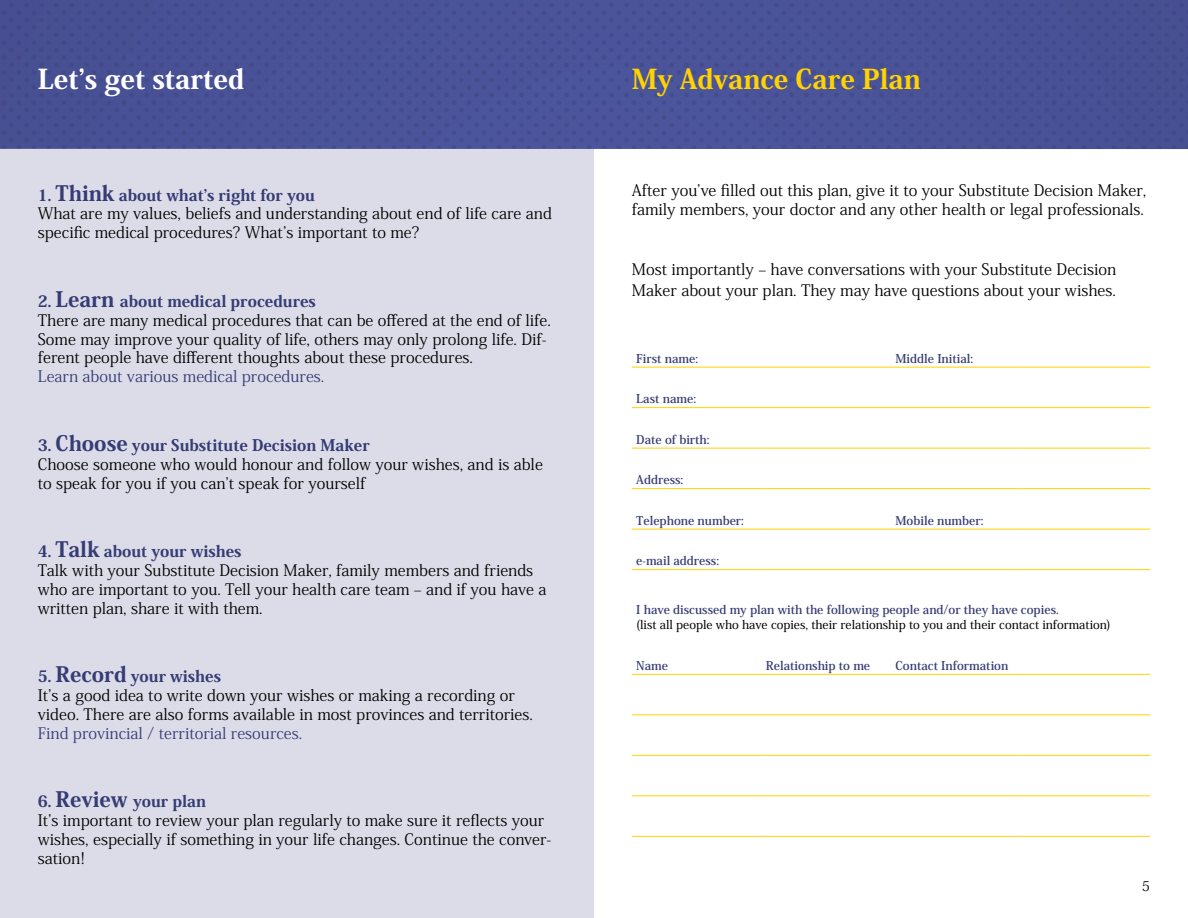
<style>
.page{position:relative;width:1188px;height:918px;background:#fff}
.page>*{position:absolute;margin:0;border:0;box-sizing:border-box;transform-origin:0 0}
.Body_Copy{font:800 27px "Koz Min Pro";color:#ffd200}
.Body_Copy-2{font:800 27px "Koz Min Pro";color:#fff}
.t1{font:15.75px/18.9px "Koz Min Pro";color:#000}
.t2{font:800 15.75px "Koz Min Pro";color:#363c74}
.t3{font:15.75px "Koz Min Pro";color:#363c74}
.t4{font:13.5px "Koz Min Pro";color:#000}
.Body_Copy-3{font:700 12px "Koz Min Pro";color:#363c74}
.Body_Copy-4{font:500 12px "Koz Min Pro";color:#000}
.s1{font-size:21px}
</style>
<div class="page">
<div style="left:0;top:0;width:594px;height:918px;background:#dcdce9"></div>
<div style="left:0;top:0;width:848px;height:88px;background:#4a5397"></div>
<div style="left:0;top:88px;width:847px;height:60px;background:#4a5399"></div>
<div style="left:847px;top:0;width:341px;height:88px;background:#485195"></div>
<div style="left:847px;top:88px;width:341px;height:60px;background:#485195"></div>
<hr style="left:632px;top:367px;width:129px;height:1px;background:#ffd200">
<hr style="left:761px;top:367px;width:130px;height:1px;background:#ffd200">
<hr style="left:891px;top:367px;width:130px;height:1px;background:#ffd200">
<hr style="left:1021px;top:367px;width:129px;height:1px;background:#ffd200">
<hr style="left:632px;top:407px;width:129px;height:1px;background:#ffd200">
<hr style="left:761px;top:407px;width:130px;height:1px;background:#ffd200">
<hr style="left:891px;top:407px;width:130px;height:1px;background:#ffd200">
<hr style="left:1021px;top:407px;width:129px;height:1px;background:#ffd200">
<hr style="left:632px;top:448px;width:129px;height:1px;background:#ffd200">
<hr style="left:761px;top:448px;width:130px;height:1px;background:#ffd200">
<hr style="left:891px;top:448px;width:130px;height:1px;background:#ffd200">
<hr style="left:1021px;top:448px;width:129px;height:1px;background:#ffd200">
<hr style="left:632px;top:488px;width:129px;height:1px;background:#ffd200">
<hr style="left:761px;top:488px;width:130px;height:1px;background:#ffd200">
<hr style="left:891px;top:488px;width:130px;height:1px;background:#ffd200">
<hr style="left:1021px;top:488px;width:129px;height:1px;background:#ffd200">
<hr style="left:632px;top:529px;width:129px;height:1px;background:#ffd200">
<hr style="left:761px;top:529px;width:130px;height:1px;background:#ffd200">
<hr style="left:891px;top:529px;width:130px;height:1px;background:#ffd200">
<hr style="left:1021px;top:529px;width:129px;height:1px;background:#ffd200">
<hr style="left:632px;top:569px;width:129px;height:1px;background:#ffd200">
<hr style="left:761px;top:569px;width:130px;height:1px;background:#ffd200">
<hr style="left:891px;top:569px;width:130px;height:1px;background:#ffd200">
<hr style="left:1021px;top:569px;width:129px;height:1px;background:#ffd200">
<hr style="left:632px;top:674px;width:129px;height:1px;background:#ffd200">
<hr style="left:761px;top:674px;width:130px;height:1px;background:#ffd200">
<hr style="left:891px;top:674px;width:130px;height:1px;background:#ffd200">
<hr style="left:1021px;top:674px;width:129px;height:1px;background:#ffd200">
<hr style="left:632px;top:715px;width:129px;height:1px;background:#ffd200">
<hr style="left:761px;top:715px;width:130px;height:1px;background:#ffd200">
<hr style="left:891px;top:715px;width:130px;height:1px;background:#ffd200">
<hr style="left:1021px;top:715px;width:129px;height:1px;background:#ffd200">
<hr style="left:632px;top:755px;width:129px;height:1px;background:#ffd200">
<hr style="left:761px;top:755px;width:130px;height:1px;background:#ffd200">
<hr style="left:891px;top:755px;width:130px;height:1px;background:#ffd200">
<hr style="left:1021px;top:755px;width:129px;height:1px;background:#ffd200">
<hr style="left:632px;top:796px;width:129px;height:1px;background:#ffd200">
<hr style="left:761px;top:796px;width:130px;height:1px;background:#ffd200">
<hr style="left:891px;top:796px;width:130px;height:1px;background:#ffd200">
<hr style="left:1021px;top:796px;width:129px;height:1px;background:#ffd200">
<hr style="left:632px;top:836px;width:129px;height:1px;background:#ffd200">
<hr style="left:761px;top:836px;width:130px;height:1px;background:#ffd200">
<hr style="left:891px;top:836px;width:130px;height:1px;background:#ffd200">
<hr style="left:1021px;top:836px;width:129px;height:1px;background:#ffd200">
<p class="Body_Copy-2" style="left:38px;top:59px;width:208px">Let’s get started</p>
<p class="Body_Copy" style="left:632px;top:59px;width:290px">My Advance Care Plan</p>
<p class="t2" style="left:38px;top:183px;width:279px">1. <span class="s1">Think</span> about what’s right for you</p>
<p class="t1" style="left:38px;top:204px;width:516px">What are my values, beliefs and understanding about end of life care and specific medical procedures? What’s important to me?</p>
<p class="t2" style="left:38px;top:289px;width:280px">2. <span class="s1">Learn</span> about medical procedures</p>
<p class="t1" style="left:38px;top:310px;width:515px">There are many medical procedures that can be offered at the end of life.<br>Some may improve your quality of life, others may only prolong life. Dif&shy;ferent people have different thoughts about these procedures.</p>
<p class="t3" style="left:38px;top:365px;width:288px">Learn about various medical procedures.</p>
<p class="t2" style="left:38px;top:433px;width:334px">3. <span class="s1">Choose</span> your Substitute Decision Maker</p>
<p class="t1" style="left:38px;top:454px;width:507px">Choose someone who would honour and follow your wishes, and is able to speak for you if you can’t speak for yourself</p>
<p class="t2" style="left:38px;top:539px;width:205px">4. <span class="s1">Talk</span> about your wishes</p>
<p class="t1" style="left:38px;top:560px;width:510px">Talk with your Substitute Decision Maker, family members and friends who are important to you. Tell your health care team – and if you have a written plan, share it with them.</p>
<p class="t2" style="left:38px;top:665px;width:185px">5. <span class="s1">Record</span> your wishes</p>
<p class="t1" style="left:38px;top:685px;width:497px">It’s a good idea to write down your wishes or making a recording or video. There are also forms available in most provinces and territories.</p>
<p class="t3" style="left:38px;top:722px;width:266px">Find provincial / territorial resources.</p>
<p class="t2" style="left:38px;top:790px;width:170px">6. <span class="s1">Review</span> your plan</p>
<p class="t1" style="left:38px;top:810px;width:515px">It’s important to review your plan regularly to make sure it reflects your wishes, especially if something in your life changes. Continue the conver&shy;sation!</p>
<p class="t1" style="left:632px;top:180px;width:516px">After you’ve filled out this plan, give it to your Substitute Decision Maker, family members, your doctor and any other health or legal professionals.</p>
<p class="t1" style="left:632px;top:257px;width:486px;line-height:21.6px">Most importantly – have conversations with your Substitute Decision<br>Maker about your plan. They may have questions about your wishes.</p>
<p class="Body_Copy-3" style="left:636px;top:349px;width:63px">First name:</p>
<p class="Body_Copy-3" style="left:895px;top:349px;width:79px">Middle Initial:</p>
<p class="Body_Copy-3" style="left:636px;top:390px;width:61px">Last name:</p>
<p class="Body_Copy-3" style="left:636px;top:430px;width:75px">Date of birth:</p>
<p class="Body_Copy-3" style="left:636px;top:471px;width:48px">Address:</p>
<p class="Body_Copy-3" style="left:636px;top:511px;width:109px">Telephone number:</p>
<p class="Body_Copy-3" style="left:895px;top:511px;width:89px">Mobile number:</p>
<p class="Body_Copy-3" style="left:636px;top:552px;width:84px">e-mail address:</p>
<p class="Body_Copy-3" style="left:636px;top:601px;width:424px">I have discussed my plan with the following people and/or they have copies.</p>
<p class="Body_Copy-4" style="left:636px;top:616px;width:476px">(list all people who have copies, their relationship to you and their contact information)</p>
<p class="Body_Copy-3" style="left:636px;top:657px;width:33px">Name</p>
<p class="Body_Copy-3" style="left:766px;top:657px;width:106px">Relationship to me</p>
<p class="Body_Copy-3" style="left:895px;top:657px;width:114px">Contact Information</p>
<p class="t4" style="left:1142px;top:876px;width:10px">5</p>
</div>
